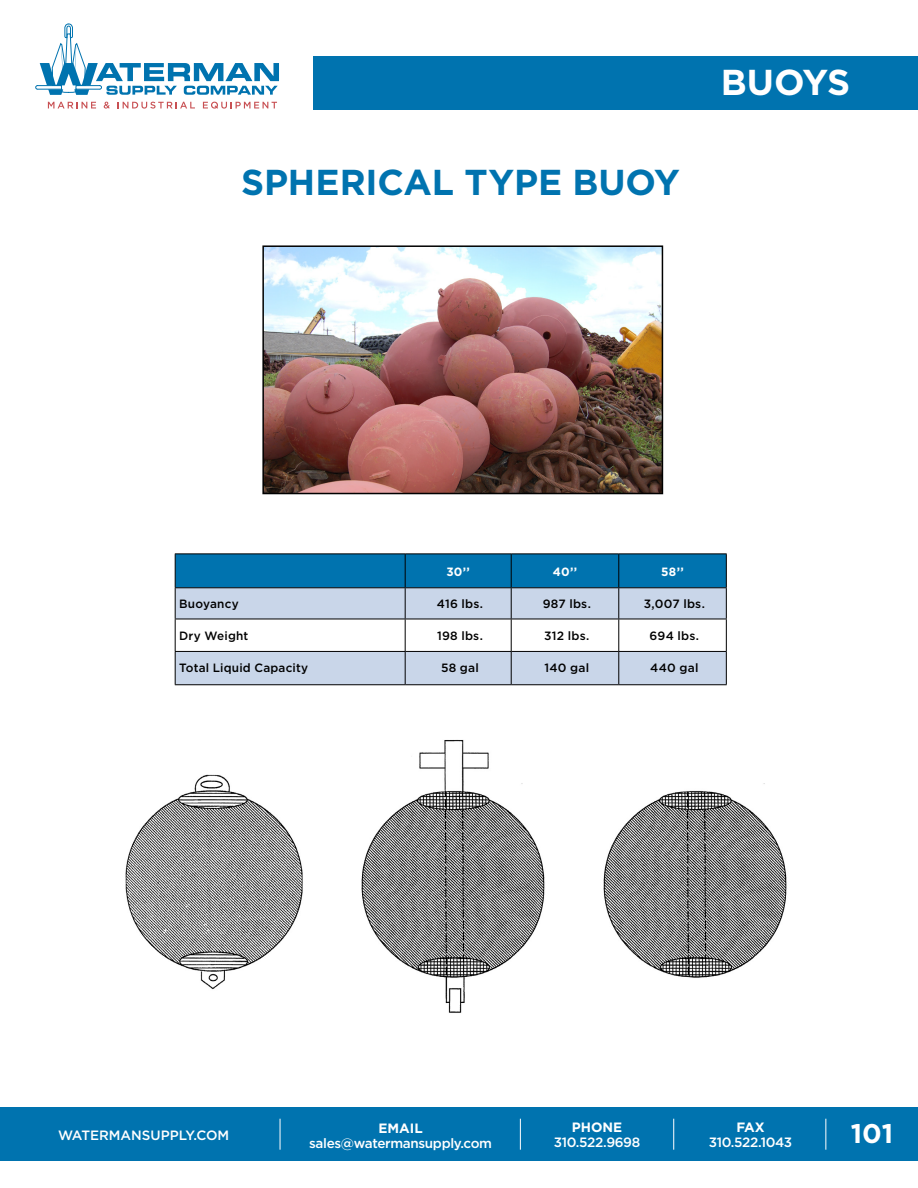
<style>
.page{position:relative;width:918px;height:1188px;background:#fff}
.page>*{position:absolute;margin:0;border:0;box-sizing:border-box;transform-origin:0 0}
.t1{font:700 36px "Gotham";letter-spacing:-.005em;color:#0073af}
.t2{font:700 36px "Gotham";letter-spacing:-.02em;color:#fff}
.t3{font:700 27px "Gotham";color:#fff}
.t4{font:500 13.5px "Gotham";letter-spacing:-.025em;color:#fff}
.t5{font:500 13.5px "Gotham";color:#fff}
.t6{font:700 13.5px "Gotham";color:#fff}
.t7{font:500 12px "Gotham";letter-spacing:.015em;color:#000}
.t8{font:700 12px "Gotham";color:#fff}
</style>
<div class="page">
<div style="left:313px;top:56px;width:605px;height:54px;background:#0073af"></div>
<svg style="left:35px;top:24px;width:244px;height:85px"></svg>
<div style="left:0;top:1107px;width:918px;height:54px;background:#0073af"></div>
<hr style="left:825px;top:1119px;width:1px;height:31px;background:#fff">
<hr style="left:673px;top:1119px;width:1px;height:31px;background:#fff">
<hr style="left:520px;top:1119px;width:1px;height:31px;background:#fff">
<hr style="left:280px;top:1119px;width:1px;height:31px;background:#fff">
<img style="left:125px;top:739px;width:662px;height:274px">
<div style="left:176px;top:555px;width:550px;height:32px;background:#0073af"></div>
<svg style="left:176px;top:588px;width:550px;height:96px;fill:#c9d6e9"></svg>
<hr style="left:175px;top:554px;width:230px;height:1px;background:#000">
<hr style="left:175px;top:554px;width:1px;height:33px;background:#000">
<hr style="left:405px;top:554px;width:106px;height:1px;background:#000">
<hr style="left:405px;top:554px;width:1px;height:33px;background:#000">
<hr style="left:511px;top:554px;width:108px;height:1px;background:#000">
<hr style="left:511px;top:554px;width:1px;height:33px;background:#000">
<hr style="left:619px;top:554px;width:108px;height:1px;background:#000">
<hr style="left:618px;top:554px;width:1px;height:33px;background:#000">
<hr style="left:726px;top:554px;width:1px;height:33px;background:#000">
<hr style="left:175px;top:587px;width:230px;height:1px;background:#000">
<hr style="left:175px;top:588px;width:1px;height:31px;background:#000">
<hr style="left:405px;top:587px;width:106px;height:1px;background:#000">
<hr style="left:405px;top:588px;width:1px;height:31px;background:#000">
<hr style="left:511px;top:587px;width:108px;height:1px;background:#000">
<hr style="left:511px;top:588px;width:1px;height:31px;background:#000">
<hr style="left:619px;top:587px;width:108px;height:1px;background:#000">
<hr style="left:618px;top:588px;width:1px;height:31px;background:#000">
<hr style="left:726px;top:588px;width:1px;height:31px;background:#000">
<hr style="left:175px;top:619px;width:230px;height:1px;background:#000">
<hr style="left:175px;top:619px;width:1px;height:32px;background:#000">
<hr style="left:405px;top:619px;width:106px;height:1px;background:#000">
<hr style="left:405px;top:619px;width:1px;height:32px;background:#000">
<hr style="left:511px;top:619px;width:108px;height:1px;background:#000">
<hr style="left:511px;top:619px;width:1px;height:32px;background:#000">
<hr style="left:619px;top:619px;width:108px;height:1px;background:#000">
<hr style="left:618px;top:619px;width:1px;height:32px;background:#000">
<hr style="left:726px;top:619px;width:1px;height:32px;background:#000">
<hr style="left:175px;top:651px;width:230px;height:1px;background:#000">
<hr style="left:175px;top:652px;width:1px;height:32px;background:#000">
<hr style="left:405px;top:651px;width:106px;height:1px;background:#000">
<hr style="left:405px;top:652px;width:1px;height:32px;background:#000">
<hr style="left:511px;top:651px;width:108px;height:1px;background:#000">
<hr style="left:511px;top:652px;width:1px;height:32px;background:#000">
<hr style="left:619px;top:651px;width:108px;height:1px;background:#000">
<hr style="left:618px;top:652px;width:1px;height:32px;background:#000">
<hr style="left:726px;top:652px;width:1px;height:32px;background:#000">
<hr style="left:175px;top:684px;width:230px;height:1px;background:#000">
<hr style="left:405px;top:684px;width:106px;height:1px;background:#000">
<hr style="left:511px;top:684px;width:108px;height:1px;background:#000">
<hr style="left:619px;top:684px;width:108px;height:1px;background:#000">
<img style="left:265px;top:248px;width:395px;height:243px">
<div style="left:262px;top:245px;width:401px;height:249px;border:2px solid #000"></div>
<h1 class="t1" style="left:241px;top:161px;width:440px">SPHERICAL TYPE BUOY</h1>
<h1 class="t2" style="left:721px;top:62px;width:131px">BUOYS</h1>
<p class="t8" style="left:446px;top:565px;width:25px">30’’</p>
<p class="t8" style="left:553px;top:565px;width:26px">40’’</p>
<p class="t8" style="left:661px;top:565px;width:24px">58’’</p>
<p class="t7" style="left:179px;top:596px;width:61px">Buoyancy</p>
<p class="t7" style="left:437px;top:596px;width:48px">416 lbs.</p>
<p class="t7" style="left:543px;top:596px;width:50px">987 lbs.</p>
<p class="t7" style="left:644px;top:596px;width:63px">3,007 lbs.</p>
<p class="t7" style="left:179px;top:627px;width:71px">Dry Weight</p>
<p class="t7" style="left:437px;top:627px;width:47px">198 lbs.</p>
<p class="t7" style="left:544px;top:627px;width:47px">312 lbs.</p>
<p class="t7" style="left:650px;top:627px;width:51px">694 lbs.</p>
<p class="t7" style="left:179px;top:660px;width:131px">Total Liquid Capacity</p>
<p class="t7" style="left:441px;top:660px;width:39px">58 gal</p>
<p class="t7" style="left:545px;top:660px;width:46px">140 gal</p>
<p class="t7" style="left:650px;top:660px;width:50px">440 gal</p>
<p class="t5" style="left:58px;top:1127px;width:173px">WATERMANSUPPLY.COM</p>
<p class="t6" style="left:378px;top:1120px;width:46px">EMAIL</p>
<p class="t4" style="left:309px;top:1134px;width:184px">sales@watermansupply.com</p>
<p class="t6" style="left:572px;top:1120px;width:52px">PHONE</p>
<p class="t4" style="left:554px;top:1134px;width:88px">310.522.9698</p>
<p class="t6" style="left:737px;top:1120px;width:30px">FAX</p>
<p class="t4" style="left:709px;top:1134px;width:85px">310.522.1043</p>
<h2 class="t3" style="left:851px;top:1118px;width:44px">101</h2>
</div>
